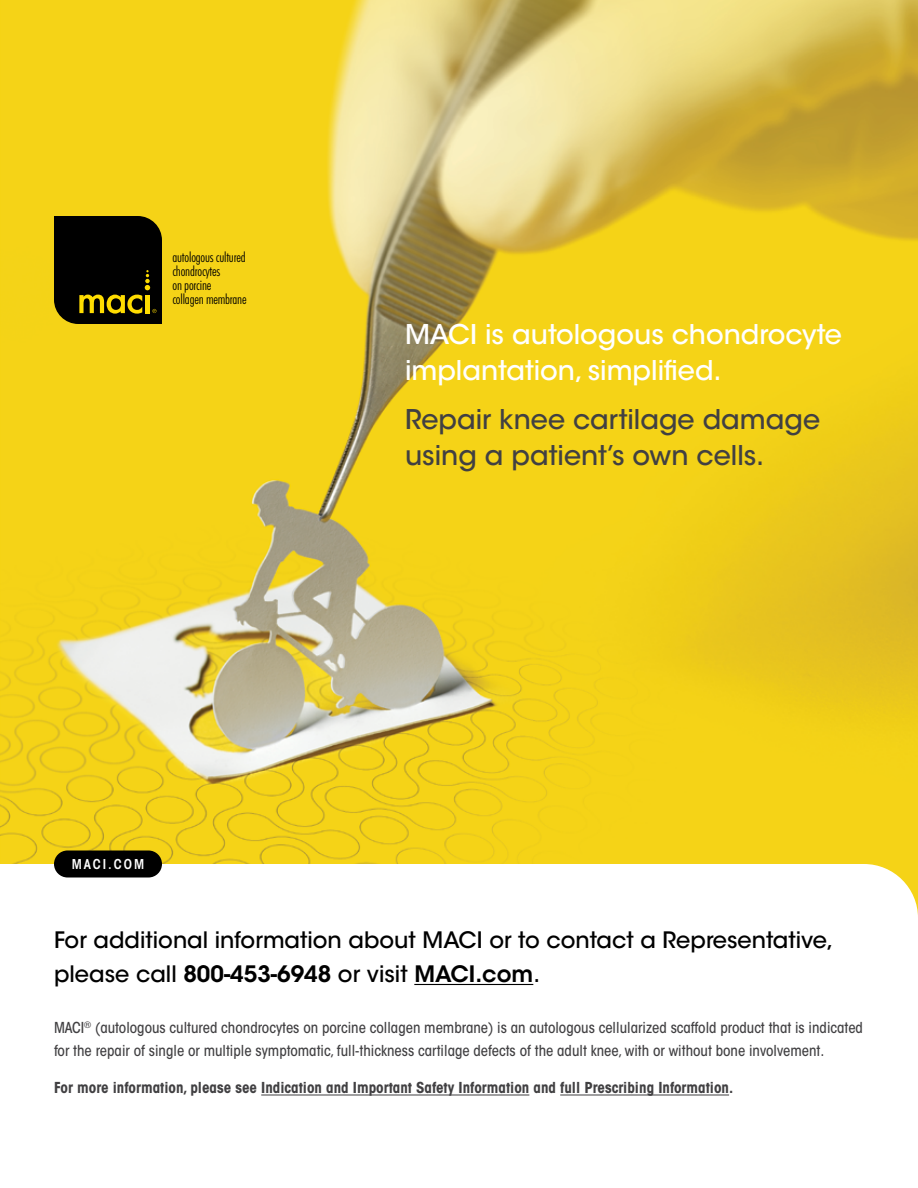
<style>
.page{position:relative;width:918px;height:1188px;background:#fff}
.page>*{position:absolute;margin:0;border:0;box-sizing:border-box;transform-origin:0 0}
.t1{font:500 27px/36px "ITC Avant Garde Std";color:#fff}
.t2{font:500 27px/36px "ITC Avant Garde Std";color:#414042}
.t3{font:500 22.5px/34px "ITC Avant Garde Std";color:#000}
.t4{font:500 condensed 15px/23.5px "ITC Avant Garde Std";color:#414042}
.t5{font:700 condensed 15px "ITC Avant Garde Std";color:#414042}
.t6{font:300 condensed 13.95px/14px "Futura BT";letter-spacing:-.015em;color:#000}
.t7{font:600 condensed 13.5px "ITC Avant Garde Std";letter-spacing:.15em;color:#fff}
.s1{font-weight:600}
</style>
<div class="page">
<img style="left:0;top:0;width:918px;height:864px">
<svg style="left:54px;top:864px;width:864px;height:232px"></svg>
<svg style="left:54px;top:216px;width:108px;height:108px"></svg>
<hr style="left:414px;top:984px;width:119px;height:1px;background:#000">
<hr style="left:261px;top:1095px;width:268px;height:1px;background:#414042">
<hr style="left:560px;top:1095px;width:169px;height:1px;background:#414042">
<div style="left:54px;top:850px;width:108px;height:28px;background:#000;border-radius:14px"></div>
<p class="t6" style="left:173px;top:250px;width:76px">autologous cultured chondrocytes<br>on porcine<br>collagen membrane</p>
<p class="t7" style="left:72px;top:856px;width:74px">MACI.COM</p>
<h1 class="t1" style="left:405px;top:316px;width:438px">MACI is autologous chondrocyte implantation, simplified.</h1>
<h1 class="t2" style="left:405px;top:402px;width:417px">Repair knee cartilage damage using a patient’s own cells.</h1>
<h2 class="t3" style="left:54px;top:923px;width:781px">For additional information about MACI or to contact a Representative, please call <span class="s1">800-453-6948</span> or visit <span class="s1">MACI.com</span>.</h2>
<p class="t4" style="left:54px;top:1016px;width:811px">MACI<sup>®</sup> (autologous cultured chondrocytes on porcine collagen membrane) is an autologous cellularized scaffold product that is indicated for the repair of single or multiple symptomatic, full-thickness cartilage defects of the adult knee, with or without bone involvement.</p>
<p class="t5" style="left:54px;top:1078px;width:681px">For more information, please see Indication and Important Safety Information and full Prescribing Information.</p>
</div>
